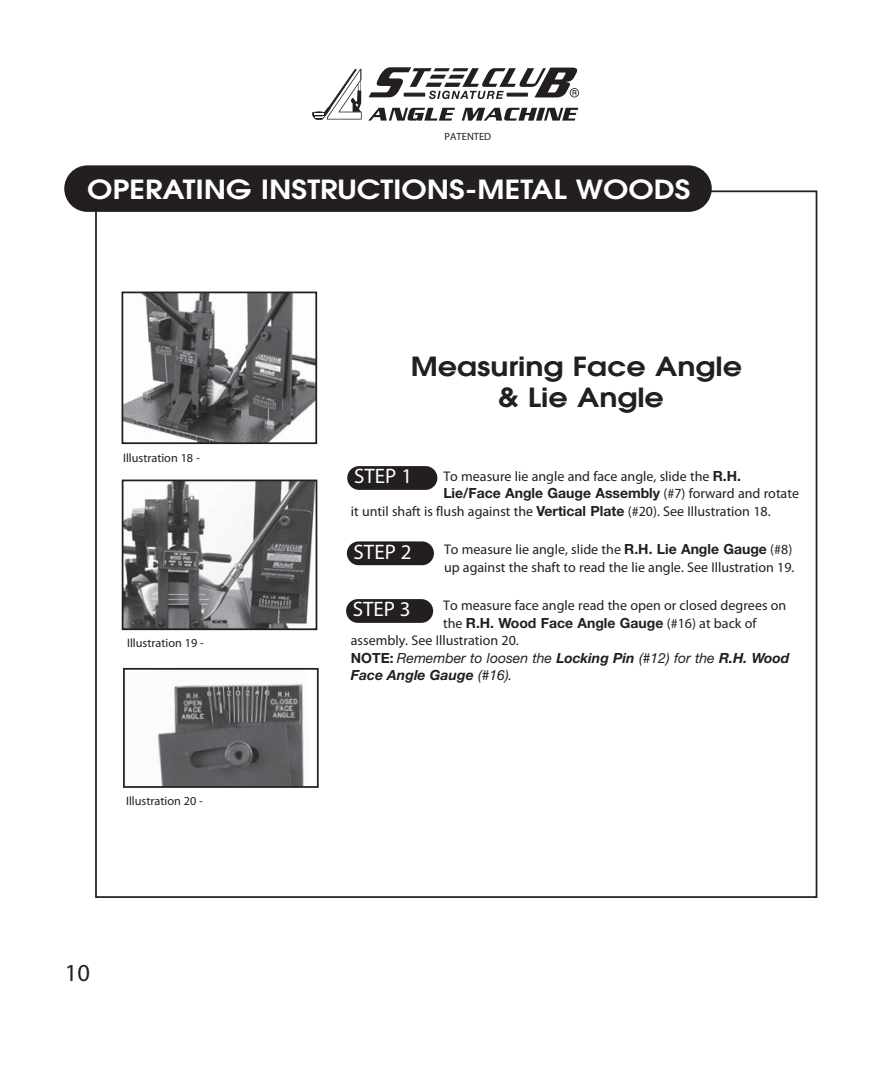
<style>
.page{position:relative;width:882px;height:1071px;background:#fff}
.page>*{position:absolute;margin:0;border:0;box-sizing:border-box;transform-origin:0 0}
.t1{font:600 26.25px "Avant Garde";color:#fff;scale:1.15 1}
.t2{font:600 26.25px/31.5px "Avant Garde";color:#231f20;text-align:center;scale:1.15 1}
.t3{font:24.5px "Myriad Pro";color:#231f20}
.t4{font:21px "Myriad Pro";color:#fff}
.t5{font:14px/17.5px "Myriad Pro";color:#231f20}
.t6{font:700 14px "Helvetica Neue";color:#231f20}
.t7{font:italic 14px/17.5px "Helvetica Neue";color:#231f20}
.t8{font:12.25px "Myriad Pro";color:#231f20}
.t9{font:10.5px "Myriad Pro";color:#231f20}
.s1{font-family:"Helvetica Neue";font-weight:700}
.s2{font-family:"Myriad Pro";font-weight:400}
.s3{font-weight:700;font-style:normal}
.s4{font-weight:700}
</style>
<div class="page">
<svg style="left:312px;top:69px;width:50px;height:51px"></svg>
<svg style="left:368px;top:108px;width:87px;height:13px"></svg>
<svg style="left:462px;top:108px;width:116px;height:13px"></svg>
<svg style="left:369px;top:67px;width:210px;height:32px"></svg>
<div style="left:347px;top:466px;width:90px;height:24px;background:#231f20;border-radius:12px"></div>
<div style="left:347px;top:541px;width:87px;height:24px;background:#231f20;border-radius:12px"></div>
<div style="left:346px;top:599px;width:87px;height:24px;background:#231f20;border-radius:12px"></div>
<div style="left:64px;top:165px;width:648px;height:47px;background:#231f20;border-radius:23px"></div>
<img style="left:125px;top:295px;width:189px;height:146px">
<div style="left:122px;top:292px;width:195px;height:152px;border:2px solid #231f20"></div>
<img style="left:125px;top:483px;width:189px;height:144px">
<div style="left:122px;top:480px;width:195px;height:150px;border:2px solid #231f20"></div>
<img style="left:157px;top:683px;width:147px;height:102px">
<div style="left:123px;top:668px;width:196px;height:120px;border:2px solid #231f20"></div>
<p class="t9" style="left:445px;top:132px;width:48px">PATENTED</p>
<h1 class="t1" style="left:87px;top:180px;width:526px">OPERATING INSTRUCTIONS-METAL WOODS</h1>
<p class="t8" style="left:123px;top:453px;width:78px">Illustration 18 -</p>
<p class="t8" style="left:127px;top:638px;width:78px">Illustration 19 -</p>
<p class="t8" style="left:126px;top:796px;width:78px">Illustration 20 -</p>
<h2 class="t3" style="left:65px;top:963px;width:27px">10</h2>
<h1 class="t2" style="left:411px;top:353px;width:290px">Measuring Face Angle &amp; Lie Angle</h1>
<h3 class="t4" style="left:354px;top:468px;width:59px">STEP 1</h3>
<p class="t5" style="left:443px;top:469px;width:299px">To measure lie angle and face angle, slide the <span class="s1">R.H.</span></p>
<p class="t6" style="left:443px;top:488px;width:357px">Lie/Face Angle Gauge Assembly <span class="s2">(#7) forward and rotate</span></p>
<p class="t5" style="left:351px;top:504px;width:421px">it until shaft is flush against the <span class="s1">Vertical Plate</span> (#20). See Illustration 18.</p>
<p class="t5" style="left:444px;top:542px;width:352px">To measure lie angle, slide the <span class="s1">R.H. Lie Angle Gauge</span> (#8) up against the shaft to read the lie angle. See Illustration 19.</p>
<p class="t5" style="left:443px;top:598px;width:345px">To measure face angle read the open or closed degrees on</p>
<p class="t6" style="left:443px;top:618px;width:315px"><span class="s2">the</span> R.H. Wood Face Angle Gauge <span class="s2">(#16) at back of</span></p>
<p class="t5" style="left:351px;top:633px;width:170px">assembly. See Illustration 20.</p>
<p class="t7" style="left:351px;top:651px;width:440px"><span class="s3">NOTE:</span> Remember to loosen the <span class="s4">Locking Pin</span> (#12) for the <span class="s4">R.H. Wood<br>Face Angle Gauge</span> (#16).</p>
<h3 class="t4" style="left:354px;top:544px;width:59px">STEP 2</h3>
<h3 class="t4" style="left:353px;top:601px;width:59px">STEP 3</h3>
</div>
